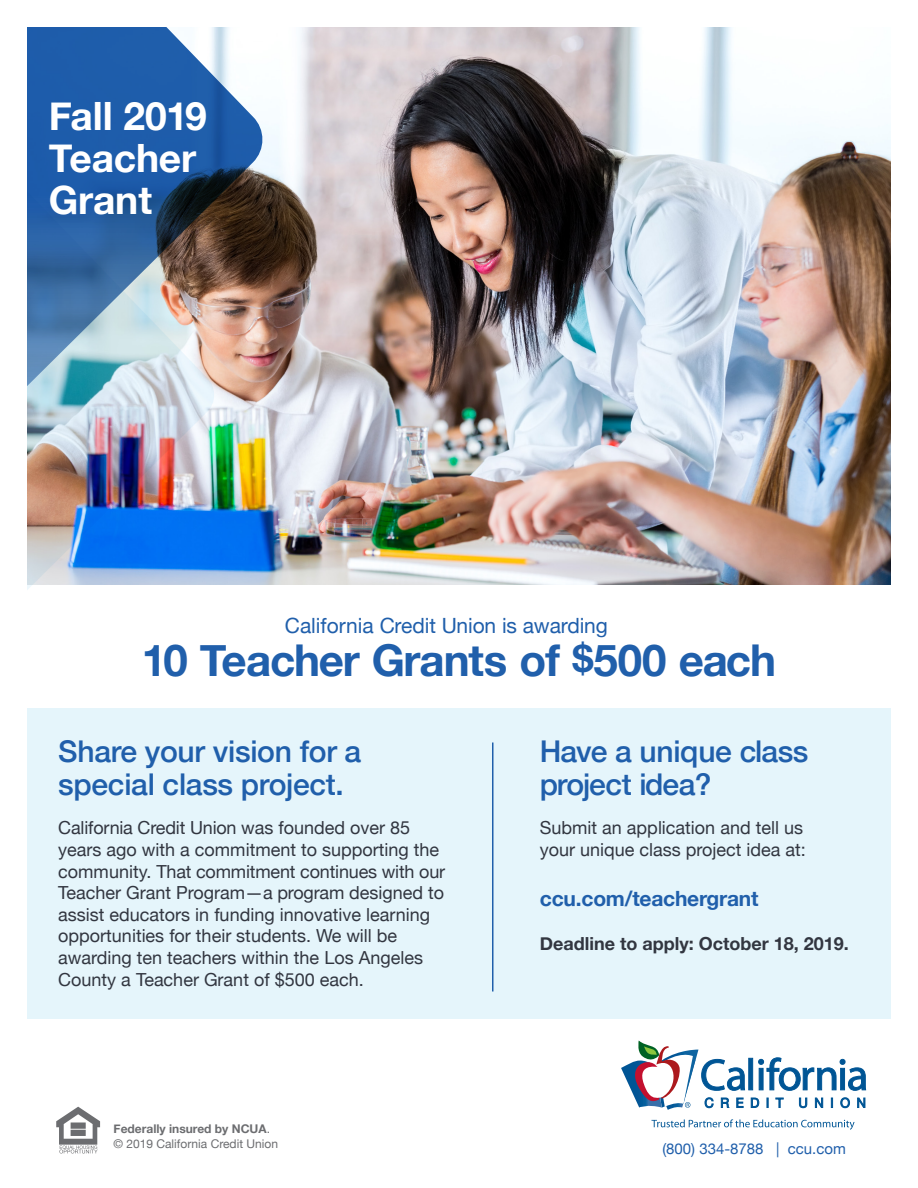
<style>
.page{position:relative;width:918px;height:1188px;background:#fff}
.page>*{position:absolute;margin:0;border:0;box-sizing:border-box;transform-origin:0 0}
.Body_Copy{font:700 43.8px "Helvetica Neue";letter-spacing:-.025em;color:#205fab}
.Body_Copy-2{font:700 39px/42px "Helvetica Neue";letter-spacing:-.005em;color:#fff}
.Body_Copy-3{font:500 30px/33px "Helvetica Neue";letter-spacing:-.01em;color:#205fab}
.Body_Copy-4{font:21px "Helvetica Neue";letter-spacing:-.005em;color:#205fab}
.Body_Copy-5{font:700 21px "Helvetica Neue";letter-spacing:-.01em;color:#205fab}
.Body_Copy-6{font:18px/21.6px "Helvetica Neue";color:#323640}
.Body_Copy-7{font:700 18px "Helvetica Neue";color:#323640}
.Body_Copy-8{font:15px "Helvetica Neue";color:#205fab}
.Body_Copy-9{font:12px/15px "Helvetica Neue";color:#6c6d70}
.s1{font-size:37.65px}
.s2{font-weight:700}
</style>
<div class="page">
<img style="left:27px;top:27px;width:864px;height:1127px">
<p class="Body_Copy-2" style="left:49px;top:96px;width:160px">Fall 2019<br>Teacher<br>Grant</p>
<p class="Body_Copy-4" style="left:285px;top:610px;width:324px">California Credit Union is awarding</p>
<p class="Body_Copy" style="left:142px;top:626px;width:636px">10 Teacher Grants of <span class="s1">$</span>500 each</p>
<p class="Body_Copy-3" style="left:58px;top:733px;width:305px">Share your vision for a special class project.</p>
<p class="Body_Copy-6" style="left:58px;top:818px;width:388px">California Credit Union was founded over 85 years ago with a commitment to supporting the community. That commitment continues with our Teacher Grant Program—a program designed to assist educators in funding innovative learning opportunities for their students. We will be awarding ten teachers within the Los Angeles County a Teacher Grant of $500 each.</p>
<p class="Body_Copy-9" style="left:114px;top:1122px;width:166px"><span class="s2">Federally insured by NCUA</span>. © 2019 California Credit Union</p>
<p class="Body_Copy-3" style="left:540px;top:733px;width:270px">Have a unique class project idea?</p>
<p class="Body_Copy-6" style="left:540px;top:818px;width:268px">Submit an application and tell us your unique class project idea at:</p>
<p class="Body_Copy-5" style="left:540px;top:882px;width:220px">ccu.com/teachergrant</p>
<p class="Body_Copy-7" style="left:540px;top:929px;width:311px">Deadline to apply: October 18, 2019.</p>
<p class="Body_Copy-8" style="left:662px;top:1137px;width:185px">(800) 334-8788 | ccu.com</p>
</div>
